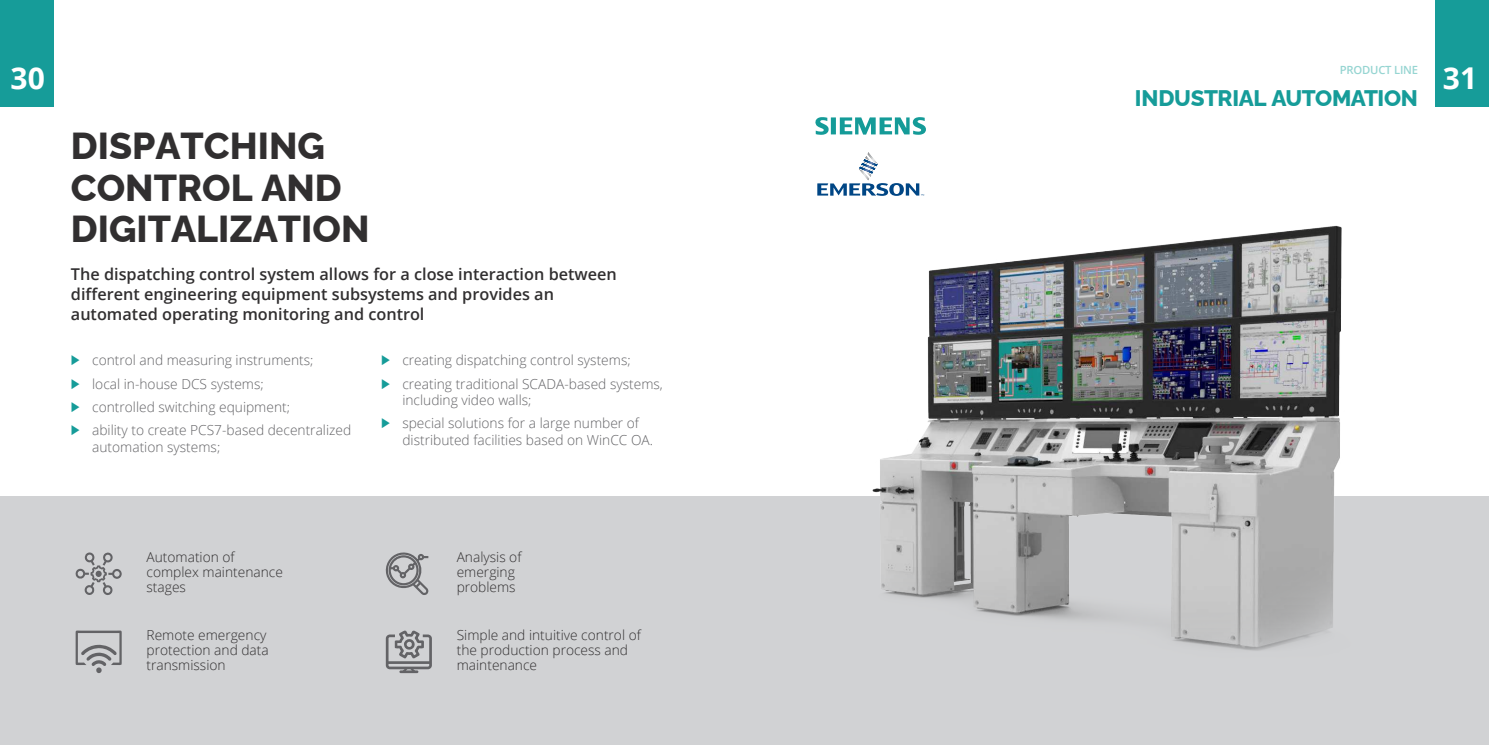
<style>
.page{position:relative;width:1489px;height:745px;background:#fff}
.page>*{position:absolute;margin:0;border:0;box-sizing:border-box;transform-origin:0 0}
.t1{font:800 37.5px/41.2px "Raleway";color:#312f30}
.t2{font:700 30px "Open Sans";color:#fff}
.t3{font:800 22.5px "Raleway";letter-spacing:-.02em;color:#169c99}
.t4{font:600 16.25px/20px "Open Sans";color:#312f30}
.t5{font:300 13.75px/23.4px "Open Sans";color:#636366}
.t6{font:300 13.75px/15px "Open Sans";color:#312f30}
.t7{font:600 11.25px "Open Sans";letter-spacing:-.02em;color:#96d5d2}
</style>
<div class="page">
<div style="left:0;top:496px;width:1488px;height:248px;background:#d1d2d4"></div>
<img style="left:872px;top:194px;width:470px;height:457px">
<div style="left:0;top:0;width:53px;height:106px;background:#169c99"></div>
<svg style="left:75px;top:552px;width:47px;height:43px"></svg>
<svg style="left:385px;top:552px;width:44px;height:43px"></svg>
<svg style="left:76px;top:630px;width:46px;height:43px"></svg>
<svg style="left:386px;top:630px;width:46px;height:42px"></svg>
<div style="left:1435px;top:0;width:53px;height:106px;background:#169c99"></div>
<svg style="left:815px;top:117px;width:111px;height:18px"></svg>
<svg style="left:817px;top:152px;width:107px;height:44px"></svg>
<h2 class="t2" style="left:11px;top:66px;width:36px">30</h2>
<h1 class="t1" style="left:71px;top:127px;width:300px">DISPATCHING<br>CONTROL AND<br>DIGITALIZATION</h1>
<p class="t4" style="left:71px;top:266px;width:547px">The dispatching control system allows for a close interaction between different engineering equipment subsystems and provides an automated operating monitoring and control</p>
<p class="t5" style="left:92px;top:350px;width:260px">control and measuring instruments;<br>local in-house DCS systems;<br>controlled switching equipment;<br>ability to create PCS7-based decentralized</p>
<p class="t5" style="left:92px;top:436px;width:130px">automation systems;</p>
<p class="t5" style="left:402px;top:350px;width:262px">creating dispatching control systems; creating traditional SCADA-based systems,</p>
<p class="t5" style="left:402px;top:389px;width:238px">including video walls;<br>special solutions for a large number of</p>
<p class="t5" style="left:402px;top:429px;width:252px">distributed facilities based on WinCC OA.</p>
<p class="t6" style="left:146px;top:550px;width:138px">Automation of complex maintenance stages</p>
<p class="t6" style="left:456px;top:550px;width:66px">Analysis of emerging problems</p>
<p class="t6" style="left:146px;top:628px;width:124px">Remote emergency protection and data transmission</p>
<p class="t6" style="left:456px;top:628px;width:186px">Simple and intuitive control of the production process and maintenance</p>
<p class="t7" style="left:1339px;top:66px;width:80px">PRODUCT LINE</p>
<h3 class="t3" style="left:1134px;top:89px;width:285px">INDUSTRIAL AUTOMATION</h3>
<h2 class="t2" style="left:1442px;top:66px;width:36px">31</h2>
</div>
